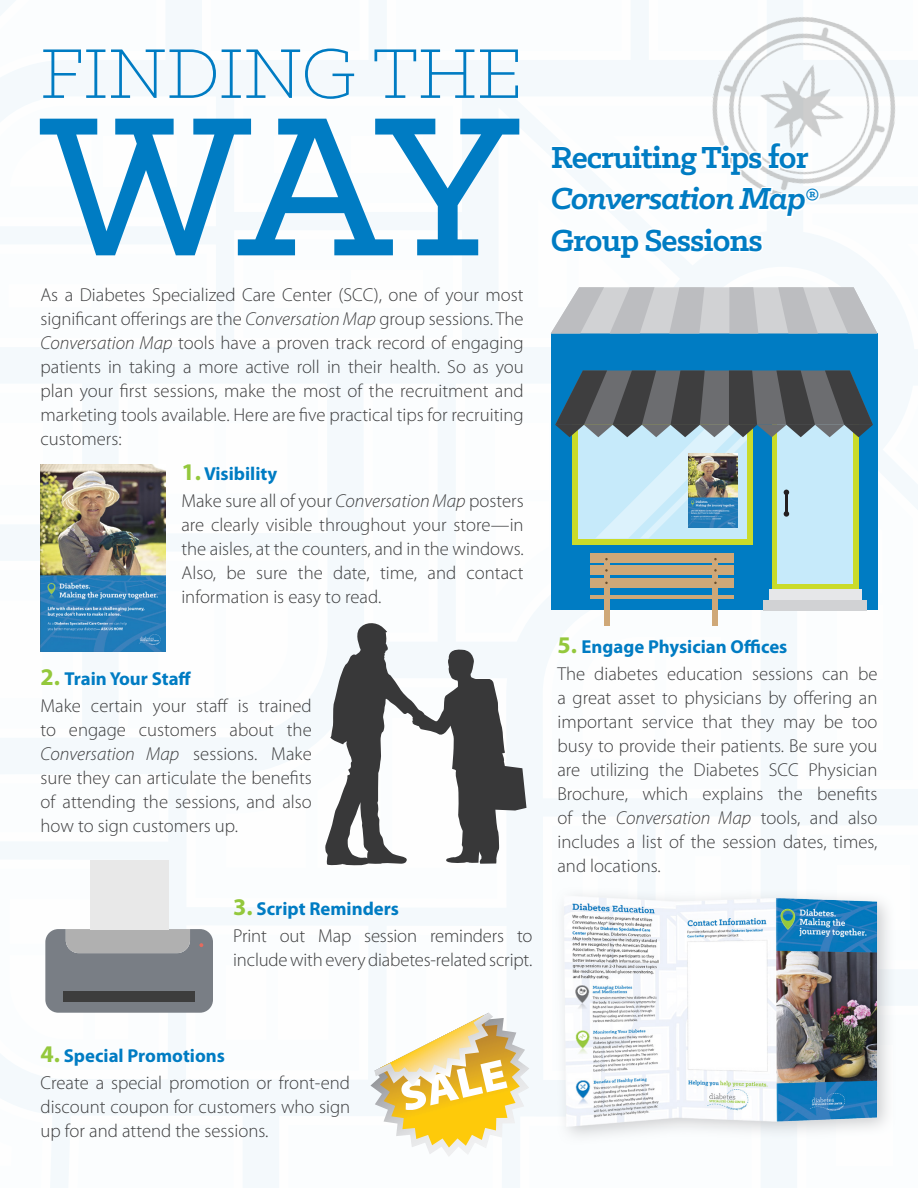
<style>
.page{position:relative;width:918px;height:1188px;background:#fbfdfe}
.page>*{position:absolute;margin:0;border:0;box-sizing:border-box;transform-origin:0 0}
.t1{font:500 224.55px "Klinic Slab";color:#007cc3}
.t2{font:300 79.5px "Klinic Slab";color:#007cc3}
.t3{font:900 semi-expanded 42.75px "Myriad Pro";color:#fff}
.t4{font:700 34.5px/41.4px "Klinic Slab";letter-spacing:-.03em;color:#007cc3}
.t5{font:300 18.75px/24px "Myriad Pro";color:#3e3e3f}
.s1{font-style:italic}
.s2{font-weight:700;font-size:24px;color:#94c83c}
.s3{font-weight:700;color:#007cc3}
</style>
<div class="page">
<div style="left:551px;top:334px;width:326px;height:276px;background:#007cc3"></div>
<div style="left:604px;top:556px;width:5px;height:70px;background:#cfa878"></div>
<div style="left:713px;top:556px;width:5px;height:70px;background:#cfa878"></div>
<hr style="left:590px;top:595px;width:144px;height:4px;background:#cfa878">
<div style="left:769px;top:590px;width:92px;height:10px;background:#e6e7e9"></div>
<div style="left:763px;top:600px;width:104px;height:10px;background:#d1d2d4"></div>
<svg style="left:325px;top:623px;width:201px;height:243px"></svg>
<svg style="left:45px;top:899px;width:168px;height:114px"></svg>
<div style="left:90px;top:860px;width:78px;height:70px;background:#e8e8e8"></div>
<img style="left:560px;top:893px;width:332px;height:243px">
<svg style="left:370px;top:1013px;width:159px;height:143px"></svg>
<img style="left:41px;top:464px;width:125px;height:187px">
<img style="left:712px;top:17px;width:183px;height:139px">
<svg style="left:551px;top:136px;width:331px;height:462px"></svg>
<h2 class="t2" style="left:40px;top:24px;width:483px">FINDING THE</h2>
<h1 class="t1" style="left:40px;top:41px;width:479px">WAY</h1>
<p class="t5" style="left:40px;top:283px;width:485px;text-align:justify">As a Diabetes Specialized Care Center (SCC), one of your most significant offerings are the <span class="s1">Conversation Map</span> group sessions. The <span class="s1">Conversation Map</span> tools have a proven track record of engaging patients in taking a more active roll in their health. So as you plan your first sessions, make the most of the recruitment and marketing tools available. Here are five practical tips for recruiting customers:</p>
<p class="t5" style="left:181px;top:460px;width:344px;line-height:27px"><span class="s2">1.</span> <span class="s3">Visibility<br></span>Make sure all of your <span class="s1">Conversation Map</span> posters</p>
<p class="t5" style="left:181px;top:512px;width:344px;text-align:justify">are clearly visible throughout your store—in the aisles, at the counters, and in the windows.<br>Also, be sure the date, time, and contact information is easy to read.</p>
<p class="t5" style="left:40px;top:665px;width:273px;line-height:27px"><span class="s2">2.</span> <span class="s3">Train Your Staff<br></span>Make certain your staff is trained</p>
<p class="t5" style="left:40px;top:718px;width:273px;text-align:justify">to engage customers about the <span class="s1">Conversation Map</span> sessions. Make sure they can articulate the benefits of attending the sessions, and also how to sign customers up.</p>
<p class="t5" style="left:233px;top:895px;width:301px;line-height:27px"><span class="s2">3.</span> <span class="s3">Script Reminders<br></span>Print out Map session reminders to</p>
<p class="t5" style="left:233px;top:947px;width:301px">include with every diabetes-related script.</p>
<h3 class="t4" style="left:551px;top:136px;width:271px">Recruiting Tips for<br><span class="s1">Conversation Map</span>®<br>Group Sessions</h3>
<p class="t5" style="left:557px;top:633px;width:322px;line-height:27px"><span class="s2">5.</span> <span class="s3">Engage Physician Offices<br></span>The diabetes education sessions can be</p>
<p class="t5" style="left:557px;top:686px;width:322px;text-align:justify">a great asset to physicians by offering an important service that they may be too busy to provide their patients. Be sure you are utilizing the Diabetes SCC Physician Brochure, which explains the benefits of the <span class="s1">Conversation Map</span> tools, and also includes a list of the session dates, times, and locations.</p>
<p class="t5" style="left:40px;top:1042px;width:311px;line-height:27px"><span class="s2">4.</span> <span class="s3">Special Promotions<br></span>Create a special promotion or front-end</p>
<p class="t5" style="left:41px;top:1094px;width:311px">discount coupon for customers who sign up for and attend the sessions.</p>
<h3 class="t3" style="left:394px;top:1069px;width:109px;rotate:-13deg">SALE</h3>
</div>
